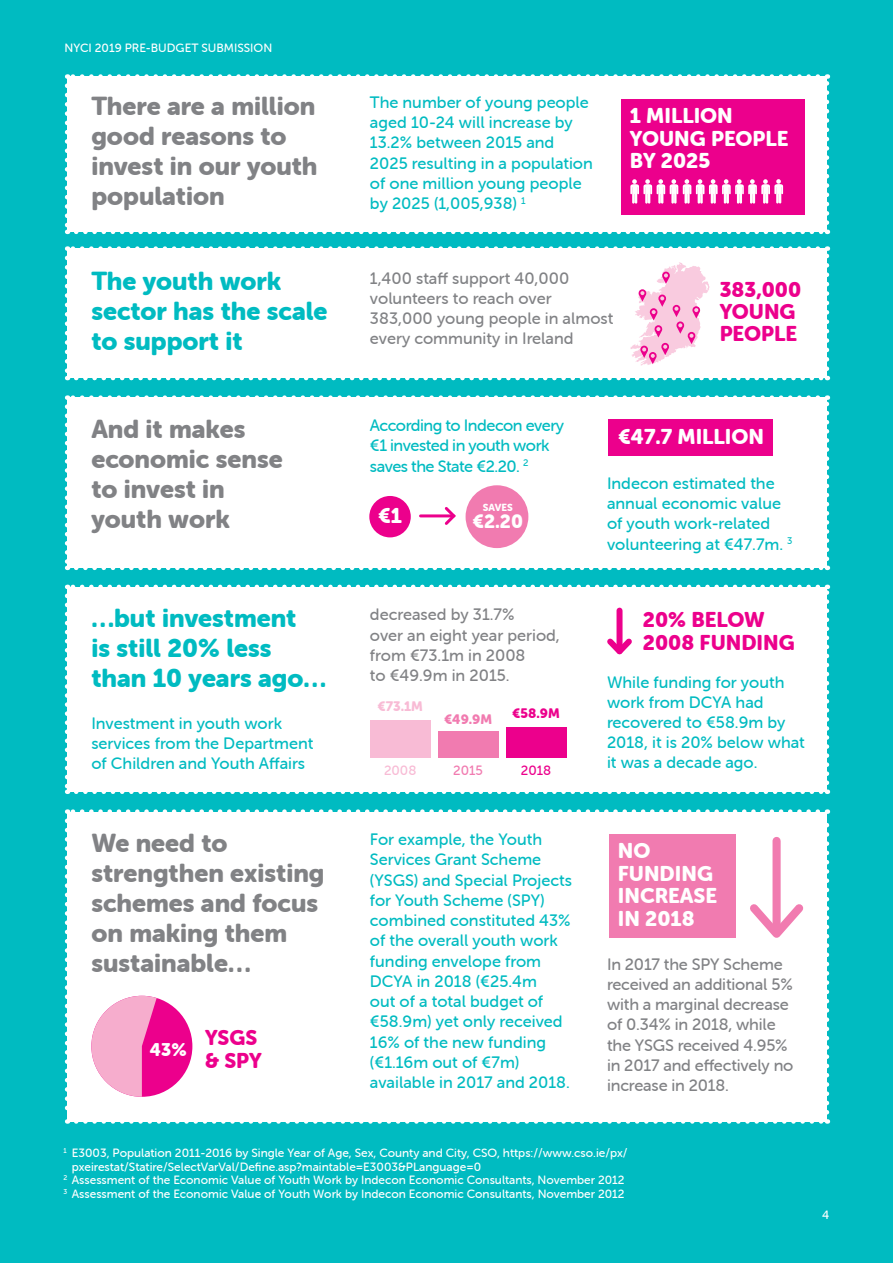
<style>
.page{position:relative;width:893px;height:1263px;background:#00bbc1}
.page>*{position:absolute;margin:0;border:0;box-sizing:border-box;transform-origin:0 0}
.t1{font:25.5px/30px "Museo Sans Rounded 900";color:#818285}
.t2{font:25.5px/30px "Museo Sans Rounded 900";color:#00bbc1}
.t3{font:21px/22.5px "Museo Sans Rounded 900";color:#fff}
.t4{font:21px/22.5px "Museo Sans Rounded 900";color:#ec008c}
.t5{font:19.05px "Museo Sans Rounded 900";color:#fff}
.t6{font:18px "Museo Sans Rounded 900";color:#fff}
.t7{font:16.5px/20.2px "Museo Sans Rounded 500";color:#00bbc1}
.t8{font:16.5px/20.2px "Museo Sans Rounded 500";letter-spacing:-.005em;color:#818285}
.t9{font:16.5px/20.2px "Museo Sans Rounded 500";letter-spacing:-.03em;color:#00bbc1}
.t10{font:13.5px "Museo Sans Rounded 900";color:#f8bbd5}
.t11{font:13.5px "Museo Sans Rounded 900";color:#f17bb0}
.t12{font:13.5px "Museo Sans Rounded 900";color:#ec008c}
.t13{font:13.5px "Museo Sans Rounded 500";color:#f8bbd5}
.t14{font:13.5px "Museo Sans Rounded 500";color:#f17bb0}
.t15{font:13.5px "Museo Sans Rounded 500";color:#ec008c}
.t16{font:12px "Museo Sans Rounded 500";color:#fff}
.t17{font:10.05px "Museo Sans Rounded 900";color:#fff}
</style>
<div class="page">
<div style="left:67px;top:249px;width:760px;height:129px;background:#fff"></div>
<svg style="left:65px;top:258px;width:4px;height:122px"></svg>
<svg style="left:76px;top:376px;width:752px;height:4px"></svg>
<svg style="left:825px;top:246px;width:4px;height:123px"></svg>
<svg style="left:67px;top:246px;width:751px;height:3px"></svg>
<div style="left:67px;top:77px;width:760px;height:155px;background:#fff"></div>
<svg style="left:65px;top:86px;width:4px;height:148px"></svg>
<svg style="left:76px;top:230px;width:752px;height:4px"></svg>
<svg style="left:825px;top:74px;width:4px;height:149px"></svg>
<svg style="left:67px;top:74px;width:751px;height:3px"></svg>
<div style="left:67px;top:398px;width:760px;height:170px;background:#fff"></div>
<svg style="left:65px;top:407px;width:4px;height:163px"></svg>
<svg style="left:76px;top:566px;width:752px;height:4px"></svg>
<svg style="left:825px;top:395px;width:4px;height:164px"></svg>
<svg style="left:67px;top:395px;width:751px;height:3px"></svg>
<svg style="left:630px;top:262px;width:80px;height:104px"></svg>
<div style="left:369px;top:496px;width:42px;height:41px;background:#ec008c;border-radius:50%"></div>
<div style="left:466px;top:485px;width:62px;height:63px;background:#f17bb0;border-radius:50%"></div>
<hr style="left:420px;top:514px;width:34px;height:3px;background:#ec008c">
<svg style="left:442px;top:507px;width:14px;height:18px"></svg>
<div style="left:609px;top:419px;width:164px;height:36px;background:#ec008c"></div>
<div style="left:67px;top:587px;width:760px;height:205px;background:#fff"></div>
<svg style="left:65px;top:596px;width:4px;height:198px"></svg>
<svg style="left:76px;top:789px;width:752px;height:5px"></svg>
<svg style="left:825px;top:585px;width:4px;height:198px"></svg>
<svg style="left:67px;top:585px;width:751px;height:2px"></svg>
<div style="left:616px;top:611px;width:6px;height:40px;background:#ec008c"></div>
<svg style="left:607px;top:633px;width:25px;height:22px"></svg>
<div style="left:67px;top:812px;width:760px;height:309px;background:#fff"></div>
<svg style="left:65px;top:821px;width:4px;height:303px"></svg>
<svg style="left:76px;top:1119px;width:752px;height:5px"></svg>
<svg style="left:825px;top:809px;width:4px;height:303px"></svg>
<svg style="left:67px;top:809px;width:751px;height:3px"></svg>
<div style="left:609px;top:834px;width:127px;height:104px;background:#f17bb0"></div>
<div style="left:772px;top:841px;width:9px;height:92px;background:#f17bb0"></div>
<svg style="left:750px;top:897px;width:54px;height:41px"></svg>
<div style="left:91px;top:996px;width:101px;height:101px;background:#ec008c;border-radius:50%"></div>
<svg style="left:91px;top:996px;width:66px;height:101px"></svg>
<div style="left:370px;top:720px;width:61px;height:38px;background:#f8bbd5"></div>
<div style="left:438px;top:731px;width:60px;height:27px;background:#f17bb0"></div>
<div style="left:506px;top:727px;width:60px;height:31px;background:#ec008c"></div>
<div style="left:621px;top:99px;width:183px;height:115px;background:#ec008c"></div>
<svg style="left:630px;top:179px;width:153px;height:25px"></svg>
<p class="t16" style="left:65px;top:41px;width:209px">NYCI 2019 PRE-BUDGET SUBMISSION</p>
<h1 class="t1" style="left:91px;top:91px;width:228px">There are a million good reasons to invest in our youth population</h1>
<p class="t7" style="left:370px;top:92px;width:224px">The number of young people aged 10-24 will increase by<br>13.2% between 2015 and<br>2025 resulting in a population of one million young people by 2025 (1,005,938) <sup>1</sup></p>
<p class="t3" style="left:630px;top:105px;width:160px">1 MILLION<br>YOUNG PEOPLE<br>BY 2025</p>
<h1 class="t2" style="left:91px;top:267px;width:238px">The youth work sector has the scale to support it</h1>
<p class="t8" style="left:370px;top:268px;width:245px">1,400 staff support 40,000 volunteers to reach over<br>383,000 young people in almost every community in Ireland</p>
<p class="t4" style="left:720px;top:278px;width:83px">383,000<br>YOUNG<br>PEOPLE</p>
<h1 class="t1" style="left:91px;top:414px;width:193px">And it makes economic sense to invest in youth work</h1>
<p class="t9" style="left:370px;top:415px;width:196px">According to Indecon every €1 invested in youth work saves the State €2.20. <sup>2</sup></p>
<p class="t3" style="left:378px;top:504px;width:25px">€1</p>
<p class="t17" style="left:483px;top:502px;width:32px">SAVES</p>
<p class="t5" style="left:472px;top:511px;width:52px">€2.20</p>
<h1 class="t2" style="left:91px;top:603px;width:236px">…but investment<br>is still 20% less than 10 years ago…</h1>
<p class="t7" style="left:91px;top:713px;width:223px">Investment in youth work services from the Department of Children and Youth Affairs</p>
<p class="t8" style="left:370px;top:605px;width:191px">decreased by 31.7%<br>over an eight year period, from €73.1m in 2008<br>to €49.9m in 2015.</p>
<p class="t10" style="left:378px;top:698px;width:47px">€73.1M</p>
<p class="t11" style="left:444px;top:711px;width:50px">€49.9M</p>
<p class="t12" style="left:512px;top:706px;width:49px">€58.9M</p>
<p class="t13" style="left:384px;top:763px;width:34px">2008</p>
<p class="t14" style="left:453px;top:763px;width:31px">2015</p>
<p class="t15" style="left:521px;top:763px;width:32px">2018</p>
<p class="t3" style="left:618px;top:426px;width:147px">€47.7 MILLION</p>
<p class="t7" style="left:607px;top:473px;width:187px">Indecon estimated the annual economic value of youth work-related volunteering at €47.7m. <sup>3</sup></p>
<p class="t4" style="left:643px;top:609px;width:153px">20% BELOW<br>2008 FUNDING</p>
<p class="t7" style="left:607px;top:672px;width:199px">While funding for youth work from DCYA had recovered to €58.9m by<br>2018, it is 20% below what it was a decade ago.</p>
<h1 class="t1" style="left:91px;top:828px;width:235px">We need to strengthen existing schemes and focus on making them sustainable…</h1>
<p class="t7" style="left:370px;top:829px;width:204px">For example, the Youth<br>Services Grant Scheme (YSGS) and Special Projects for Youth Scheme (SPY) combined constituted 43% of the overall youth work funding envelope from<br>DCYA in 2018 (€25.4m<br>out of a total budget of €58.9m) yet only received<br>16% of the new funding (€1.16m out of €7m) available in 2017 and 2018.</p>
<p class="t4" style="left:205px;top:1027px;width:58px">YSGS &amp; SPY</p>
<p class="t6" style="left:150px;top:1040px;width:38px">43%</p>
<p class="t3" style="left:618px;top:840px;width:101px">NO<br>FUNDING<br>INCREASE<br>IN 2018</p>
<p class="t8" style="left:607px;top:954px;width:188px">In 2017 the SPY Scheme received an additional 5% with a marginal decrease of 0.34% in 2018, while the YSGS received 4.95% in 2017 and effectively no increase in 2018.</p>
<p class="t16" style="left:63px;top:1146px;width:566px"><sup>1</sup> E3003, Population 2011-2016 by Single Year of Age, Sex, County and City, CSO, https://www.cso.ie/px/</p>
<p class="t16" style="left:72px;top:1160px;width:411px">pxeirestat/Statire/SelectVarVal/Define.asp?maintable=E3003&amp;PLanguage=0</p>
<p class="t16" style="left:63px;top:1173px;width:563px"><sup>2</sup> Assessment of the Economic Value of Youth Work by Indecon Economic Consultants, November 2012</p>
<p class="t16" style="left:63px;top:1187px;width:563px"><sup>3</sup> Assessment of the Economic Value of Youth Work by Indecon Economic Consultants, November 2012</p>
<p class="t16" style="left:822px;top:1208px;width:9px">4</p>
</div>
